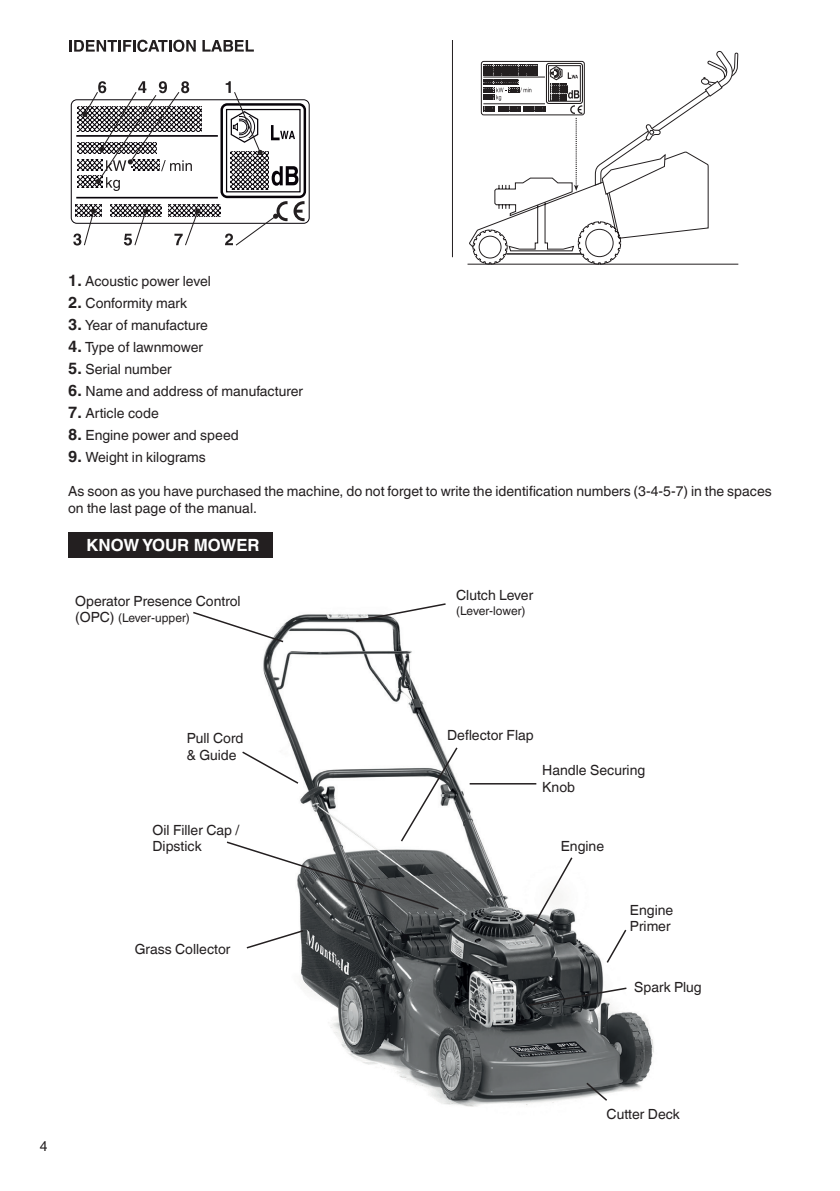
<style>
.page{position:relative;width:840px;height:1191px;background:#fff}
.page>*{position:absolute;margin:0;border:0;box-sizing:border-box;transform-origin:0 0}
.t1{font:700 16.8px "Helvetica World";color:#fff}
.t2{font:14px/16.8px "Helvetica World";color:#231f20}
.t3{font:12px "Helvetica World";letter-spacing:-.005em;color:#231f20}
.s1{font-weight:700;font-size:16px}
.s2{font-size:14px}
</style>
<div class="page">
<svg style="left:69px;top:40px;width:127px;height:12px"></svg>
<svg style="left:202px;top:40px;width:52px;height:12px"></svg>
<hr style="left:467px;top:264px;width:271px;height:1px;background:#231f20">
<svg style="left:468px;top:50px;width:270px;height:215px"></svg>
<hr style="left:452px;top:40px;width:1px;height:217px;background:#231f20">
<div style="left:226px;top:109px;width:74px;height:83px;border:1px solid #070309"></div>
<hr style="left:77px;top:197px;width:140px;height:1px;background:#070309">
<hr style="left:77px;top:135px;width:140px;height:2px;background:#070309">
<svg style="left:293px;top:201px;width:11px;height:20px"></svg>
<div style="left:220px;top:103px;width:86px;height:95px;border:2px solid #070309;border-radius:6px"></div>
<div style="left:71px;top:99px;width:238px;height:125px;border:1px solid #070309;border-radius:6px"></div>
<svg style="left:225px;top:81px;width:73px;height:108px"></svg>
<svg style="left:73px;top:204px;width:28px;height:42px"></svg>
<svg style="left:169px;top:201px;width:118px;height:45px"></svg>
<svg style="left:110px;top:204px;width:51px;height:42px"></svg>
<svg style="left:77px;top:81px;width:125px;height:110px"></svg>
<div style="left:68px;top:532px;width:204px;height:26px;background:#231f20"></div>
<img style="left:263px;top:614px;width:391px;height:493px">
<svg style="left:354px;top:603px;width:93px;height:20px"></svg>
<svg style="left:193px;top:611px;width:92px;height:32px"></svg>
<hr style="left:469px;top:783px;width:67px;height:1px;background:#231f20">
<svg style="left:226px;top:746px;width:232px;height:164px"></svg>
<svg style="left:246px;top:929px;width:58px;height:20px"></svg>
<svg style="left:531px;top:855px;width:42px;height:73px"></svg>
<svg style="left:605px;top:928px;width:22px;height:36px"></svg>
<svg style="left:526px;top:986px;width:101px;height:21px"></svg>
<svg style="left:584px;top:1081px;width:24px;height:21px"></svg>
<p class="t2" style="left:68px;top:273px;width:144px"><span class="s1">1.</span> Acoustic power level</p>
<p class="t2" style="left:68px;top:295px;width:120px"><span class="s1">2.</span> Conformity mark</p>
<p class="t2" style="left:68px;top:317px;width:141px"><span class="s1">3.</span> Year of manufacture</p>
<p class="t2" style="left:68px;top:339px;width:136px"><span class="s1">4.</span> Type of lawnmower</p>
<p class="t2" style="left:68px;top:361px;width:105px"><span class="s1">5.</span> Serial number</p>
<p class="t2" style="left:68px;top:383px;width:236px"><span class="s1">6.</span> Name and address of manufacturer</p>
<p class="t2" style="left:68px;top:405px;width:92px"><span class="s1">7.</span> Article code</p>
<p class="t2" style="left:68px;top:427px;width:172px"><span class="s1">8.</span> Engine power and speed</p>
<p class="t2" style="left:68px;top:449px;width:139px"><span class="s1">9.</span> Weight in kilograms</p>
<p class="t2" style="left:68px;top:482px;width:704px">As soon as you have purchased the machine, do not forget to write the identification numbers (3-4-5-7) in the spaces on the last page of the manual.</p>
<p class="t1" style="left:87px;top:535px;width:174px">KNOW YOUR MOWER</p>
<p class="t2" style="left:456px;top:587px;width:79px">Clutch Lever</p>
<p class="t3" style="left:456px;top:603px;width:71px">(Lever-lower)</p>
<p class="t2" style="left:75px;top:592px;width:167px">Operator Presence Control</p>
<p class="t3" style="left:75px;top:611px;width:116px"><span class="s2">(OPC)</span> (Lever-upper)</p>
<p class="t2" style="left:187px;top:730px;width:58px">Pull Cord</p>
<p class="t2" style="left:447px;top:726px;width:88px">Deflector Flap</p>
<p class="t2" style="left:187px;top:746px;width:51px">&amp; Guide</p>
<p class="t2" style="left:542px;top:762px;width:104px">Handle Securing<br>Knob</p>
<p class="t2" style="left:152px;top:821px;width:88px">Oil Filler Cap /<br>Dipstick</p>
<p class="t2" style="left:560px;top:838px;width:45px">Engine</p>
<p class="t2" style="left:135px;top:940px;width:97px">Grass Collector</p>
<p class="t2" style="left:629px;top:901px;width:45px">Engine<br>Primer</p>
<p class="t2" style="left:634px;top:978px;width:69px">Spark Plug</p>
<p class="t2" style="left:40px;top:1138px;width:9px">4</p>
<p class="t2" style="left:606px;top:1106px;width:75px">Cutter Deck</p>
</div>
